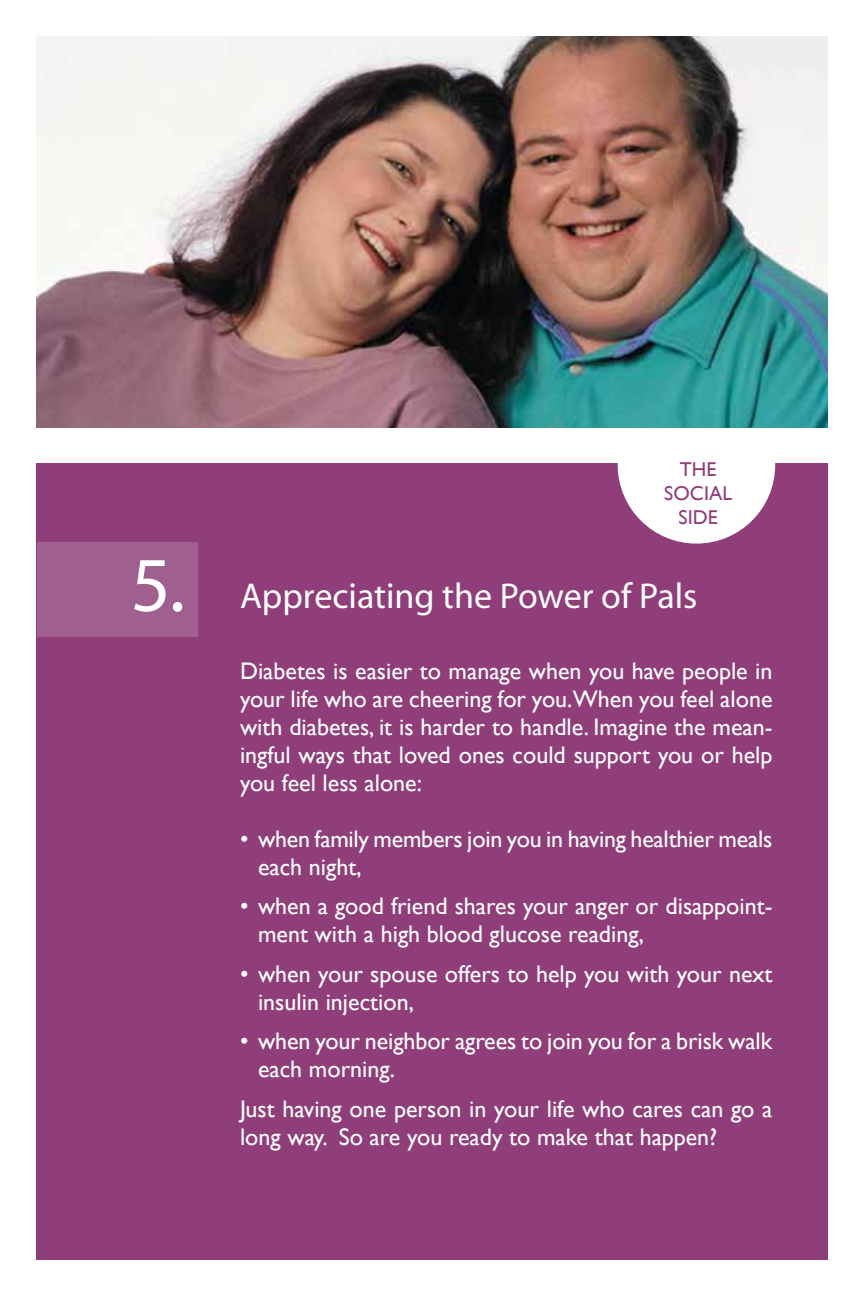
<style>
.page{position:relative;width:864px;height:1296px;background:#fff}
.page>*{position:absolute;margin:0;border:0;box-sizing:border-box;transform-origin:0 0}
.t1{font:78px "Myriad";color:#fff}
.t2{font:36px "Myriad";color:#fff}
.t3{font:24px/28px "Gill Sans";color:#fff}
.t4{font:20px/24px "Gill Sans";color:#8f3e79;text-align:center}
</style>
<div class="page">
<div style="left:36px;top:463px;width:792px;height:797px;background:#8f3e79"></div>
<div style="left:618px;top:386px;width:157px;height:158px;background:#fff;border-radius:50%"></div>
<div style="left:37px;top:542px;width:161px;height:94px;background:#9f5f8f"></div>
<img style="left:36px;top:36px;width:792px;height:392px">
<h1 class="t1" style="left:131px;top:546px;width:56px">5.</h1>
<p class="t4" style="left:664px;top:457px;width:69px">THE<br>SOCIAL<br>SIDE</p>
<h2 class="t2" style="left:240px;top:578px;width:459px">Appreciating the Power of Pals</h2>
<p class="t3" style="left:240px;top:657px;width:534px;text-align:justify">Diabetes is easier to manage when you have people in your life who are cheering for you.When you feel alone with diabetes, it is harder to handle. Imagine the mean&shy;ingful ways that loved ones could support you or help you feel less alone:</p>
<p class="t3" style="left:258px;top:825px;width:516px;text-indent:-18px">• when family members join you in having healthier meals each night,</p>
<p class="t3" style="left:258px;top:892px;width:516px;text-indent:-18px">• when a good friend shares your anger or disappoint&shy;ment with a high blood glucose reading,</p>
<p class="t3" style="left:258px;top:960px;width:516px;text-indent:-18px">• when your spouse offers to help you with your next insulin injection,</p>
<p class="t3" style="left:258px;top:1027px;width:516px;text-indent:-18px">• when your neighbor agrees to join you for a brisk walk each morning.</p>
<p class="t3" style="left:240px;top:1095px;width:534px">Just having one person in your life who cares can go a long way. So are you ready to make that happen?</p>
</div>
